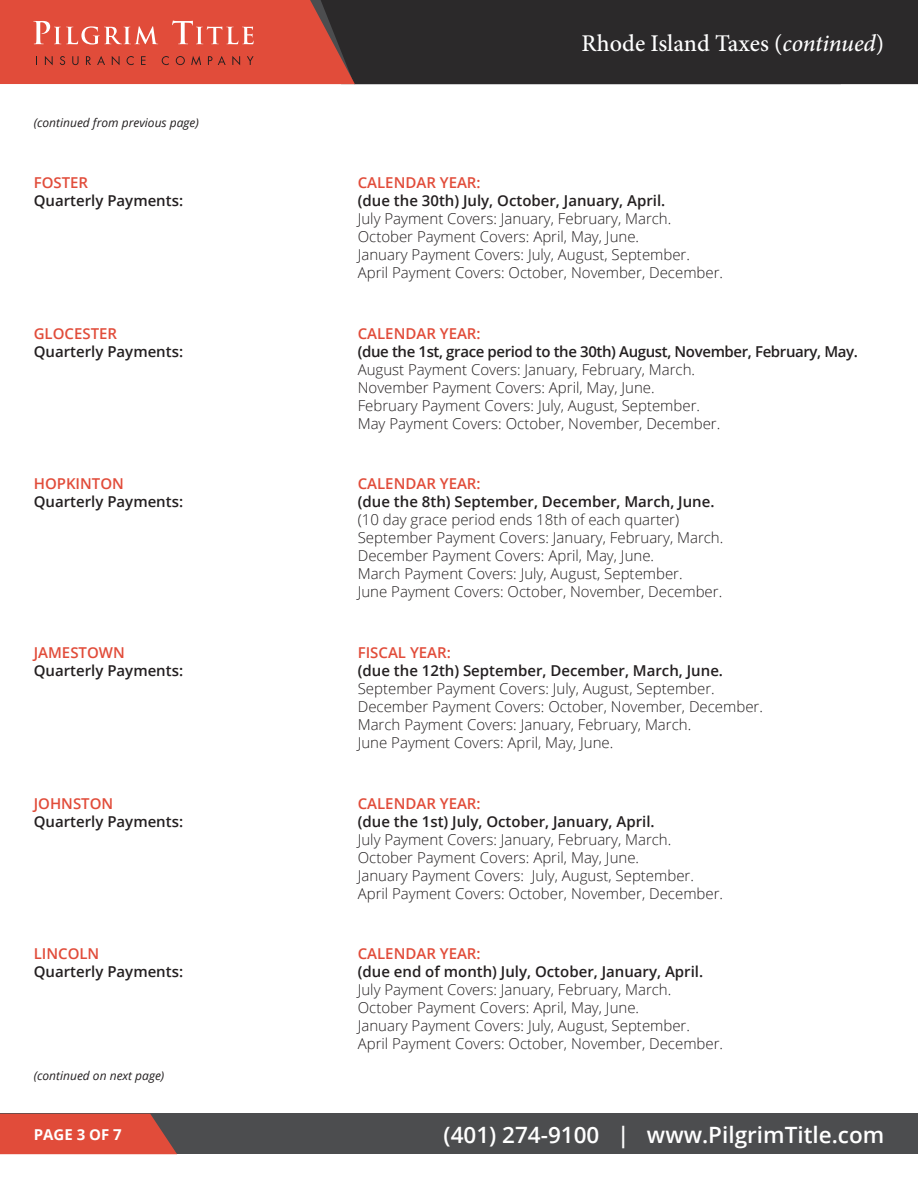
<style>
.page{position:relative;width:918px;height:1188px;background:#fff}
.page>*{position:absolute;margin:0;border:0;box-sizing:border-box;transform-origin:0 0}
.t1{font:500 24px "Minion Pro";letter-spacing:-.005em;color:#fff}
.t2{font:600 22.5px "Open Sans";color:#fff}
.t3{font:300 15px/18px "Open Sans";color:#231f20}
.t4{font:600 15px "Open Sans";color:#e14c3a}
.t5{font:600 15px "Open Sans";color:#231f20}
.t6{font:700 15px "Open Sans";color:#fff}
.t7{font:italic 12px "Open Sans";color:#231f20}
.s1{font-style:italic}
.s2{font-weight:600}
</style>
<div class="page">
<div style="left:355px;top:0;width:563px;height:84px;background:#2b292a"></div>
<svg style="left:0;top:0;width:355px;height:84px;background:#d45040"></svg>
<div style="left:0;top:1114px;width:918px;height:40px;background:#4c4d4f"></div>
<svg style="left:0;top:1114px;width:177px;height:40px;background:#d54c3b"></svg>
<p class="t7" style="left:34px;top:115px;width:167px">(continued from previous page)</p>
<p class="t1" style="left:582px;top:27px;width:304px">Rhode Island Taxes (<span class="s1">continued</span>)</p>
<p class="t4" style="left:34px;top:172px;width:56px">FOSTER</p>
<p class="t4" style="left:358px;top:172px;width:124px">CALENDAR YEAR:</p>
<p class="t5" style="left:34px;top:190px;width:151px">Quarterly Payments:</p>
<p class="t3" style="left:358px;top:191px;width:367px"><span class="s2">(due the 30th) July, October, January, April.<br></span>July Payment Covers: January, February, March.<br>October Payment Covers: April, May, June.<br>January Payment Covers: July, August, September.<br>April Payment Covers: October, November, December.</p>
<p class="t4" style="left:34px;top:323px;width:85px">GLOCESTER</p>
<p class="t4" style="left:358px;top:323px;width:124px">CALENDAR YEAR:</p>
<p class="t5" style="left:34px;top:341px;width:151px">Quarterly Payments:</p>
<p class="t3" style="left:358px;top:342px;width:502px"><span class="s2">(due the 1st, grace period to the 30th) August, November, February, May.<br></span>August Payment Covers: January, February, March.<br>November Payment Covers: April, May, June.<br>February Payment Covers: July, August, September.<br>May Payment Covers: October, November, December.</p>
<p class="t4" style="left:34px;top:474px;width:92px">HOPKINTON</p>
<p class="t4" style="left:358px;top:474px;width:124px">CALENDAR YEAR:</p>
<p class="t5" style="left:34px;top:492px;width:151px">Quarterly Payments:</p>
<p class="t3" style="left:358px;top:492px;width:367px"><span class="s2">(due the 8th) September, December, March, June. </span>(10 day grace period ends 18th of each quarter)<br>September Payment Covers: January, February, March.<br>December Payment Covers: April, May, June.<br>March Payment Covers: July, August, September.<br>June Payment Covers: October, November, December.</p>
<p class="t4" style="left:34px;top:642px;width:93px">JAMESTOWN</p>
<p class="t4" style="left:358px;top:642px;width:95px">FISCAL YEAR:</p>
<p class="t5" style="left:34px;top:660px;width:151px">Quarterly Payments:</p>
<p class="t3" style="left:358px;top:661px;width:407px"><span class="s2">(due the 12th) September, December, March, June.<br></span>September Payment Covers: July, August, September.<br>December Payment Covers: October, November, December.<br>March Payment Covers: January, February, March.<br>June Payment Covers: April, May, June.</p>
<p class="t4" style="left:34px;top:793px;width:81px">JOHNSTON</p>
<p class="t4" style="left:358px;top:793px;width:124px">CALENDAR YEAR:</p>
<p class="t5" style="left:34px;top:811px;width:151px">Quarterly Payments:</p>
<p class="t3" style="left:358px;top:812px;width:367px"><span class="s2">(due the 1st) July, October, January, April.<br></span>July Payment Covers: January, February, March.<br>October Payment Covers: April, May, June.<br>January Payment Covers: July, August, September.<br>April Payment Covers: October, November, December.</p>
<p class="t4" style="left:34px;top:944px;width:67px">LINCOLN</p>
<p class="t4" style="left:358px;top:944px;width:124px">CALENDAR YEAR:</p>
<p class="t5" style="left:34px;top:962px;width:151px">Quarterly Payments:</p>
<p class="t3" style="left:358px;top:963px;width:367px"><span class="s2">(due end of month) July, October, January, April.<br></span>July Payment Covers: January, February, March.<br>October Payment Covers: April, May, June.<br>January Payment Covers: July, August, September.<br>April Payment Covers: October, November, December.</p>
<p class="t7" style="left:34px;top:1067px;width:132px">(continued on next page)</p>
<p class="t6" style="left:34px;top:1124px;width:90px">PAGE 3 OF 7</p>
<p class="t2" style="left:444px;top:1119px;width:442px">(401) 274-9100 | www.PilgrimTitle.com</p>
</div>
